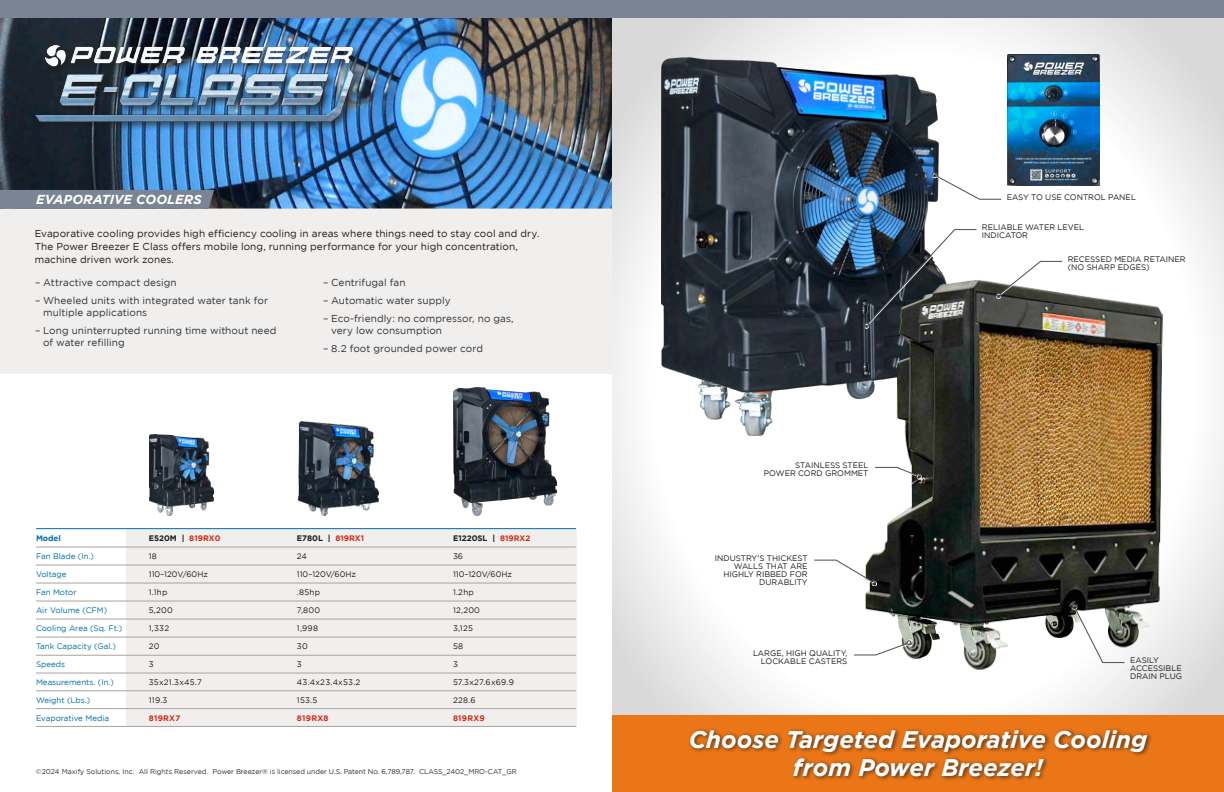
<style>
.page{position:relative;width:1224px;height:792px;background:#fff}
.page>*{position:absolute;margin:0;border:0;box-sizing:border-box;transform-origin:0 0}
.t1{font:italic 700 24px/28px "Gotham";color:#fff;text-align:center}
.t2{font:italic 700 13px "Gotham";color:#fff}
.t3{font:10px/12px "Gotham";letter-spacing:.005em;color:#303336}
.t4{font:10px/13px "Gotham";letter-spacing:.005em;color:#1c1c1a}
.t5{font:8px/8px "Gotham";color:#1c1c1a;text-align:right}
.t6{font:8px "Gotham";color:#006fa9}
.t7{font:8px "Gotham";letter-spacing:.03em;color:#1c1c1a}
.t8{font:700 8px "Gotham";color:#1c1c1a}
.t9{font:700 8px "Gotham";letter-spacing:.03em;color:#d42d18}
.t10{font:700 8px "Gotham";color:#006fa9}
.t11{font:7px "Gotham";letter-spacing:-.01em;color:#303336}
.s1{color:#d42d18}
</style>
<div class="page">
<svg style="left:612px;top:17px;width:612px;height:699px"></svg>
<img style="left:662px;top:57px;width:300px;height:379px">
<img style="left:863px;top:278px;width:303px;height:393px">
<img style="left:0;top:17px;width:612px;height:191px">
<div style="left:0;top:208px;width:612px;height:166px;background:#f1efee"></div>
<div style="left:0;top:0;width:1224px;height:17px;background:#7a8492"></div>
<div style="left:34px;top:43px;width:330px;height:89px;background:#1c1c1a;opacity:.75"></div>
<img style="left:35px;top:46px;width:319px;height:75px">
<div style="left:0;top:190px;width:214px;height:19px;background:#7a8492"></div>
<div style="left:612px;top:716px;width:612px;height:76px;background:#ea7617"></div>
<div style="left:688px;top:727px;width:465px;height:55px;background:#1c1c1a;opacity:.75"></div>
<div style="left:815px;top:561px;width:61px;height:25px;background:#fff"></div>
<svg style="left:813px;top:559px;width:63px;height:26px"></svg>
<div style="left:855px;top:641px;width:57px;height:16px;background:#fff"></div>
<svg style="left:853px;top:640px;width:59px;height:16px"></svg>
<svg style="left:1072px;top:604px;width:53px;height:60px"></svg>
<svg style="left:876px;top:468px;width:46px;height:12px"></svg>
<svg style="left:874px;top:466px;width:47px;height:13px"></svg>
<svg style="left:997px;top:298px;width:66px;height:1px"></svg>
<svg style="left:996px;top:260px;width:67px;height:38px"></svg>
<div style="left:932px;top:173px;width:70px;height:28px;background:#fff"></div>
<svg style="left:932px;top:172px;width:70px;height:28px"></svg>
<svg style="left:864px;top:229px;width:114px;height:98px"></svg>
<img style="left:1007px;top:55px;width:93px;height:131px">
<div style="left:126px;top:529px;width:450px;height:198px;background:#f1efee"></div>
<hr style="left:36px;top:528px;width:540px;height:1px;background:#006fa9">
<hr style="left:36px;top:547px;width:540px;height:1px;background:#a8a2a0">
<hr style="left:36px;top:565px;width:540px;height:1px;background:#a8a2a0">
<hr style="left:36px;top:655px;width:540px;height:1px;background:#a8a2a0">
<hr style="left:36px;top:673px;width:540px;height:1px;background:#a8a2a0">
<hr style="left:36px;top:691px;width:540px;height:1px;background:#a8a2a0">
<hr style="left:36px;top:708px;width:540px;height:1px;background:#a8a2a0">
<hr style="left:36px;top:726px;width:540px;height:1px;background:#a8a2a0">
<hr style="left:36px;top:583px;width:540px;height:1px;background:#a8a2a0">
<hr style="left:36px;top:601px;width:540px;height:1px;background:#a8a2a0">
<hr style="left:36px;top:619px;width:540px;height:1px;background:#a8a2a0">
<hr style="left:36px;top:637px;width:540px;height:1px;background:#a8a2a0">
<img style="left:453px;top:388px;width:104px;height:127px">
<img style="left:150px;top:434px;width:64px;height:81px">
<img style="left:299px;top:422px;width:79px;height:93px">
<h2 class="t2" style="left:36px;top:191px;width:167px">EVAPORATIVE COOLERS</h2>
<p class="t4" style="left:35px;top:227px;width:506px">Evaporative cooling provides high efficiency cooling in areas where things need to stay cool and dry.<br>The Power Breezer E Class offers mobile long, running performance for your high concentration, machine driven work zones.</p>
<p class="t3" style="left:35px;top:277px;width:143px">– Attractive compact design</p>
<p class="t3" style="left:43px;top:295px;width:226px;text-indent:-8px">– Wheeled units with integrated water tank for multiple applications</p>
<p class="t3" style="left:43px;top:325px;width:235px;text-indent:-8px">– Long uninterrupted running time without need of water refilling</p>
<p class="t3" style="left:323px;top:277px;width:84px">– Centrifugal fan</p>
<p class="t3" style="left:323px;top:295px;width:129px">– Automatic water supply</p>
<p class="t3" style="left:331px;top:313px;width:184px;text-indent:-8px">– Eco-friendly: no compressor, no gas, very low consumption</p>
<p class="t3" style="left:323px;top:343px;width:161px">– 8.2 foot grounded power cord</p>
<p class="t10" style="left:36px;top:533px;width:26px">Model</p>
<p class="t6" style="left:36px;top:552px;width:60px">Fan Blade (In.)</p>
<p class="t6" style="left:36px;top:570px;width:32px">Voltage</p>
<p class="t6" style="left:36px;top:588px;width:42px">Fan Motor</p>
<p class="t6" style="left:36px;top:606px;width:73px">Air Volume (CFM)</p>
<p class="t6" style="left:36px;top:624px;width:88px">Cooling Area (Sq. Ft.)</p>
<p class="t6" style="left:36px;top:642px;width:81px">Tank Capacity (Gal.)</p>
<p class="t6" style="left:36px;top:660px;width:31px">Speeds</p>
<p class="t6" style="left:36px;top:678px;width:80px">Measurements. (In.)</p>
<p class="t6" style="left:36px;top:696px;width:56px">Weight (Lbs.)</p>
<p class="t6" style="left:36px;top:714px;width:75px">Evaporative Media</p>
<p class="t8" style="left:149px;top:533px;width:73px">E520M | <span class="s1">819RX0</span></p>
<p class="t5" style="left:149px;top:552px;width:9px">18</p>
<p class="t5" style="left:149px;top:570px;width:61px">110–120V/60Hz</p>
<p class="t5" style="left:149px;top:588px;width:20px">1.1hp</p>
<p class="t5" style="left:149px;top:606px;width:26px">5,200</p>
<p class="t5" style="left:149px;top:624px;width:22px">1,332</p>
<p class="t5" style="left:149px;top:642px;width:12px">20</p>
<p class="t5" style="left:149px;top:660px;width:6px">3</p>
<p class="t7" style="left:149px;top:678px;width:54px">35x21.3x45.7</p>
<p class="t5" style="left:149px;top:696px;width:20px">119.3</p>
<p class="t9" style="left:149px;top:713px;width:33px">819RX7</p>
<p class="t8" style="left:297px;top:533px;width:69px">E780L | <span class="s1">819RX1</span></p>
<p class="t5" style="left:297px;top:552px;width:11px">24</p>
<p class="t5" style="left:297px;top:570px;width:61px">110–120V/60Hz</p>
<p class="t5" style="left:297px;top:588px;width:25px">.85hp</p>
<p class="t5" style="left:297px;top:606px;width:25px">7,800</p>
<p class="t5" style="left:297px;top:624px;width:23px">1,998</p>
<p class="t5" style="left:297px;top:642px;width:12px">30</p>
<p class="t5" style="left:297px;top:660px;width:6px">3</p>
<p class="t7" style="left:297px;top:678px;width:65px">43.4x23.4x53.2</p>
<p class="t5" style="left:297px;top:696px;width:22px">153.5</p>
<p class="t9" style="left:297px;top:713px;width:33px">819RX8</p>
<p class="t8" style="left:453px;top:533px;width:79px">E1220SL | <span class="s1">819RX2</span></p>
<p class="t5" style="left:453px;top:552px;width:12px">36</p>
<p class="t5" style="left:453px;top:570px;width:61px">110–120V/60Hz</p>
<p class="t5" style="left:453px;top:588px;width:22px">1.2hp</p>
<p class="t5" style="left:453px;top:606px;width:29px">12,200</p>
<p class="t5" style="left:453px;top:624px;width:21px">3,125</p>
<p class="t5" style="left:453px;top:642px;width:12px">58</p>
<p class="t5" style="left:453px;top:660px;width:6px">3</p>
<p class="t7" style="left:453px;top:678px;width:62px">57.3x27.6x69.9</p>
<p class="t5" style="left:453px;top:696px;width:24px">228.6</p>
<p class="t9" style="left:453px;top:713px;width:33px">819RX9</p>
<p class="t11" style="left:36px;top:767px;width:483px">©2024 Maxify Solutions, Inc. All Rights Reserved. Power Breezer® is licensed under U.S. Patent No. 6,789,787. CLASS_2402_MRO-CAT_GR</p>
<p class="t5" style="left:1007px;top:193px;width:131px">EASY TO USE CONTROL PANEL</p>
<p class="t5" style="left:982px;top:223px;width:104px;text-align:left">RELIABLE WATER LEVEL<br>INDICATOR</p>
<p class="t5" style="left:764px;top:461px;width:106px">STAINLESS STEEL<br>POWER CORD GROMMET</p>
<p class="t5" style="left:715px;top:554px;width:94px">INDUSTRY’S THICKEST<br>WALLS THAT ARE<br>HIGHLY RIBBED FOR<br>DURABLITY</p>
<p class="t5" style="left:753px;top:649px;width:96px">LARGE, HIGH QUALITY,<br>LOCKABLE CASTERS</p>
<p class="t5" style="left:1068px;top:255px;width:119px;text-align:left">RECESSED MEDIA RETAINER (NO SHARP EDGES)</p>
<p class="t5" style="left:1130px;top:656px;width:53px;text-align:left">EASILY<br>ACCESSIBLE<br>DRAIN PLUG</p>
<h1 class="t1" style="left:689px;top:725px;width:460px">Choose Targeted Evaporative Cooling from Power Breezer!</h1>
</div>
